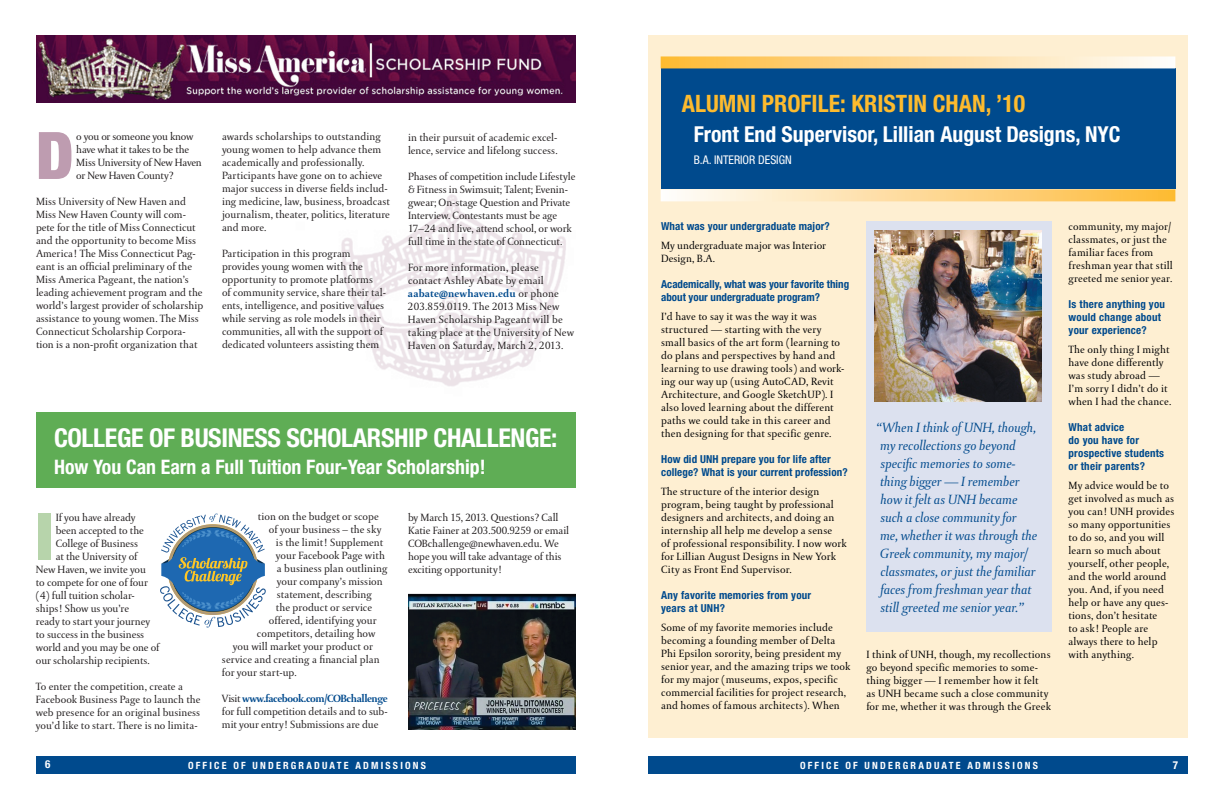
<style>
.page{position:relative;width:1224px;height:792px;background:#fff}
.page>*{position:absolute;margin:0;border:0;box-sizing:border-box;transform-origin:0 0}
.t1{font:900 condensed 65.6px "Helvetica Neue";color:#be9cb0}
.t2{font:900 condensed 65.6px "Helvetica Neue";color:#b7d4ab}
.t3{font:700 condensed 26px "Helvetica Neue";letter-spacing:-.015em;color:#fff}
.t4{font:700 condensed 24px "Helvetica Neue";color:#fdbb2e}
.t5{font:700 condensed 22px "Helvetica Neue";color:#fff}
.t6{font:700 condensed 20px "Helvetica Neue";color:#fff}
.t7{font:italic 14px/18px "DTL Paradox T";color:#004a8d}
.t8{font:condensed 12px "Helvetica Neue";color:#fff}
.t9{font:11px/13px "DTL Paradox T";color:#231f20}
.t10{font:11px/13px "DTL Paradox T";letter-spacing:.015em;color:#000001}
.t11{font:700 condensed 11px/13px "Helvetica Neue";letter-spacing:.01em;color:#004a8d}
.t12{font:11px/13px "DTL Paradox T";letter-spacing:-.02em;color:#231f20}
.t13{font:700 condensed 11px "Helvetica Neue";color:#fff}
.t14{font:700 condensed 10px "Helvetica Neue";letter-spacing:.22em;color:#fff}
.s1{font-weight:700;color:#004a8d}
</style>
<div class="page">
<div style="left:36px;top:756px;width:540px;height:18px;background:#004a8d"></div>
<div style="left:648px;top:756px;width:540px;height:18px;background:#004a8d"></div>
<img style="left:341px;top:194px;width:225px;height:193px">
<div style="left:648px;top:35px;width:540px;height:703px;background:#feefd2"></div>
<div style="left:866px;top:222px;width:186px;height:410px;background:#dce1ef"></div>
<div style="left:661px;top:68px;width:514px;height:121px;background:#004a8d"></div>
<svg style="left:661px;top:56px;width:514px;height:12px"></svg>
<img style="left:875px;top:231px;width:167px;height:171px">
<svg style="left:661px;top:189px;width:514px;height:12px"></svg>
<img style="left:36px;top:36px;width:540px;height:66px">
<div style="left:36px;top:412px;width:540px;height:76px;background:#5fad55"></div>
<img style="left:408px;top:593px;width:168px;height:137px">
<svg style="left:160px;top:513px;width:106px;height:115px"></svg>
<h1 class="t1" style="left:36px;top:115px;width:34px">D</h1>
<p class="t12" style="left:76px;top:130px;width:127px">o you or someone you know have what it takes to be the<br>Miss University of New Haven or New Haven County?</p>
<p class="t9" style="left:36px;top:195px;width:169px">Miss University of New Haven and Miss New Haven County will com&shy;pete for the title of Miss Connecticut and the opportunity to become Miss America! The Miss Connecticut Pag&shy;eant is an official preliminary of the Miss America Pageant, the nation’s leading achievement program and the world’s largest provider of scholarship assistance to young women. The Miss Connecticut Scholarship Corpora&shy;tion is a non-profit organization that</p>
<p class="t9" style="left:222px;top:130px;width:170px">awards scholarships to outstanding young women to help advance them academically and professionally.<br>Participants have gone on to achieve major success in diverse fields includ&shy;ing medicine, law, business, broadcast journalism, theater, politics, literature and more.</p>
<p class="t9" style="left:222px;top:247px;width:165px">Participation in this program provides young women with the opportunity to promote platforms<br>of community service, share their tal&shy;ents, intelligence, and positive values while serving as role models in their communities, all with the support of dedicated volunteers assisting them</p>
<p class="t9" style="left:408px;top:131px;width:151px">in their pursuit of academic excel&shy;lence, service and lifelong success.</p>
<p class="t9" style="left:408px;top:170px;width:169px">Phases of competition include Lifestyle &amp; Fitness in Swimsuit; Talent; Evenin&shy;gwear; On-stage Question and Private Interview. Contestants must be age 17–24 and live, attend school, or work full time in the state of Connecticut.</p>
<p class="t9" style="left:408px;top:261px;width:168px">For more information, please contact Ashley Abate by email <span class="s1">aabate@newhaven.edu</span> or phone<br>203.859.0119. The 2013 Miss New<br>Haven Scholarship Pageant will be taking place at the University of New<br>Haven on Saturday, March 2, 2013.</p>
<h2 class="t3" style="left:54px;top:422px;width:14px">Coll</h2>
<h2 class="t3" style="left:105px;top:422px;width:454px">ege of Business Scholarship Challenge:</h2>
<h3 class="t6" style="left:54px;top:455px;width:433px">How You Can Earn a Full Tuition Four-Year Scholarship!</h3>
<h1 class="t2" style="left:36px;top:496px;width:19px">I</h1>
<p class="t9" style="left:56px;top:511px;width:82px">If you have already</p>
<p class="t9" style="left:56px;top:524px;width:90px">been accepted to the</p>
<p class="t9" style="left:56px;top:537px;width:84px">College of Business</p>
<p class="t9" style="left:56px;top:550px;width:84px">at the University of</p>
<p class="t9" style="left:36px;top:563px;width:111px">New Haven, we invite you</p>
<p class="t9" style="left:36px;top:576px;width:113px">to compete for one of four</p>
<p class="t9" style="left:36px;top:589px;width:100px">(4) full tuition scholar-</p>
<p class="t9" style="left:36px;top:602px;width:95px">ships! Show us you’re</p>
<p class="t9" style="left:36px;top:615px;width:116px">ready to start your journey</p>
<p class="t9" style="left:36px;top:628px;width:110px">to success in the business</p>
<p class="t9" style="left:36px;top:641px;width:126px">world and you may be one of</p>
<p class="t9" style="left:36px;top:654px;width:115px">our scholarship recipients.</p>
<p class="t9" style="left:36px;top:680px;width:166px">To enter the competition, create a Facebook Business Page to launch the web presence for an original business you’d like to start. There is no limita-</p>
<p class="t9" style="left:258px;top:510px;width:122px">tion on the budget or scope</p>
<p class="t9" style="left:269px;top:523px;width:114px">of your business – the sky</p>
<p class="t9" style="left:276px;top:536px;width:109px">is the limit! Supplement</p>
<p class="t9" style="left:276px;top:549px;width:110px">your Facebook Page with</p>
<p class="t9" style="left:277px;top:562px;width:112px">a business plan outlining</p>
<p class="t9" style="left:277px;top:575px;width:107px">your company’s mission</p>
<p class="t9" style="left:277px;top:588px;width:96px">statement, describing</p>
<p class="t9" style="left:276px;top:601px;width:98px">the product or service</p>
<p class="t9" style="left:269px;top:614px;width:109px">offered, identifying your</p>
<p class="t9" style="left:257px;top:627px;width:120px">competitors, detailing how</p>
<p class="t9" style="left:233px;top:640px;width:141px">you will market your product or</p>
<p class="t9" style="left:222px;top:653px;width:159px">service and creating a financial plan</p>
<p class="t9" style="left:222px;top:666px;width:76px">for your start-up.</p>
<p class="t9" style="left:222px;top:692px;width:167px;text-align:justify">Visit <span class="s1">www.facebook.com/COBchallenge </span>for full competition details and to sub&shy;mit your entry! Submissions are due</p>
<p class="t9" style="left:408px;top:511px;width:163px">by March 15, 2013. Questions? Call<br>Katie Fainer at 203.500.9259 or email<br>COBchallenge@newhaven.edu. We hope you will take advantage of this exciting opportunity!</p>
<h3 class="t4" style="left:682px;top:89px;width:345px">Alumni Profile: Kristin Chan, ’10</h3>
<h3 class="t5" style="left:694px;top:121px;width:404px">Front End Supervisor, Lillian August Designs, NYC</h3>
<p class="t8" style="left:694px;top:153px;width:99px">B.A. INTERIOR DESIGN</p>
<p class="t11" style="left:661px;top:220px;width:170px">What was your undergraduate major?</p>
<p class="t10" style="left:661px;top:239px;width:167px">My undergraduate major was Interior<br>Design, B.A.</p>
<p class="t11" style="left:661px;top:278px;width:190px">Academically, what was your favorite thing about your undergraduate program?</p>
<p class="t10" style="left:661px;top:310px;width:185px">I’d have to say it was the way it was structured — starting with the very small basics of the art form (learning to do plans and perspectives by hand and learning to use drawing tools) and work&shy;ing our way up (using AutoCAD, Revit Architecture, and Google SketchUP). I also loved learning about the different paths we could take in this career and then designing for that specific genre.</p>
<p class="t11" style="left:661px;top:453px;width:188px">How did UNH prepare you for life after college? What is your current profession?</p>
<p class="t10" style="left:661px;top:485px;width:187px">The structure of the interior design program, being taught by professional designers and architects, and doing an internship all help me develop a sense<br>of professional responsibility. I now work for Lillian August Designs in New York City as Front End Supervisor.</p>
<p class="t11" style="left:661px;top:589px;width:152px">Any favorite memories from your years at UNH?</p>
<p class="t10" style="left:661px;top:621px;width:191px">Some of my favorite memories include becoming a founding member of Delta Phi Epsilon sorority, being president my senior year, and the amazing trips we took for my major (museums, expos, specific commercial facilities for project research, and homes of famous architects). When</p>
<p class="t7" style="left:876px;top:419px;width:162px">“When I think of UNH, though, my recollections go beyond specific memories to some&shy;thing bigger — I remember how it felt as UNH became such a close community for<br>me, whether it was through the<br>Greek community, my major/ classmates, or just the familiar faces from freshman year that still greeted me senior year.”</p>
<p class="t10" style="left:866px;top:648px;width:186px">I think of UNH, though, my recollections go beyond specific memories to some&shy;thing bigger — I remember how it felt<br>as UNH became such a close community for me, whether it was through the Greek</p>
<p class="t10" style="left:1069px;top:220px;width:106px">community, my major/ classmates, or just the familiar faces from freshman year that still greeted me senior year.</p>
<p class="t11" style="left:1069px;top:297px;width:98px">Is there anything you would change about your experience?</p>
<p class="t10" style="left:1069px;top:343px;width:104px">The only thing I might have done differently was study abroad —<br>I’m sorry I didn’t do it when I had the chance.</p>
<p class="t11" style="left:1069px;top:420px;width:97px">What advice<br>do you have for prospective students or their parents?</p>
<p class="t10" style="left:1069px;top:479px;width:107px">My advice would be to get involved as much as you can! UNH provides so many opportunities to do so, and you will learn so much about yourself, other people, and the world around you. And, if you need help or have any ques&shy;tions, don’t hesitate<br>to ask! People are always there to help with anything.</p>
<p class="t13" style="left:45px;top:758px;width:7px">6</p>
<p class="t14" style="left:188px;top:759px;width:239px">Office of Undergraduate Admissions</p>
<p class="t14" style="left:800px;top:759px;width:239px">Office of Undergraduate Admissions</p>
<p class="t13" style="left:1173px;top:758px;width:7px">7</p>
</div>
